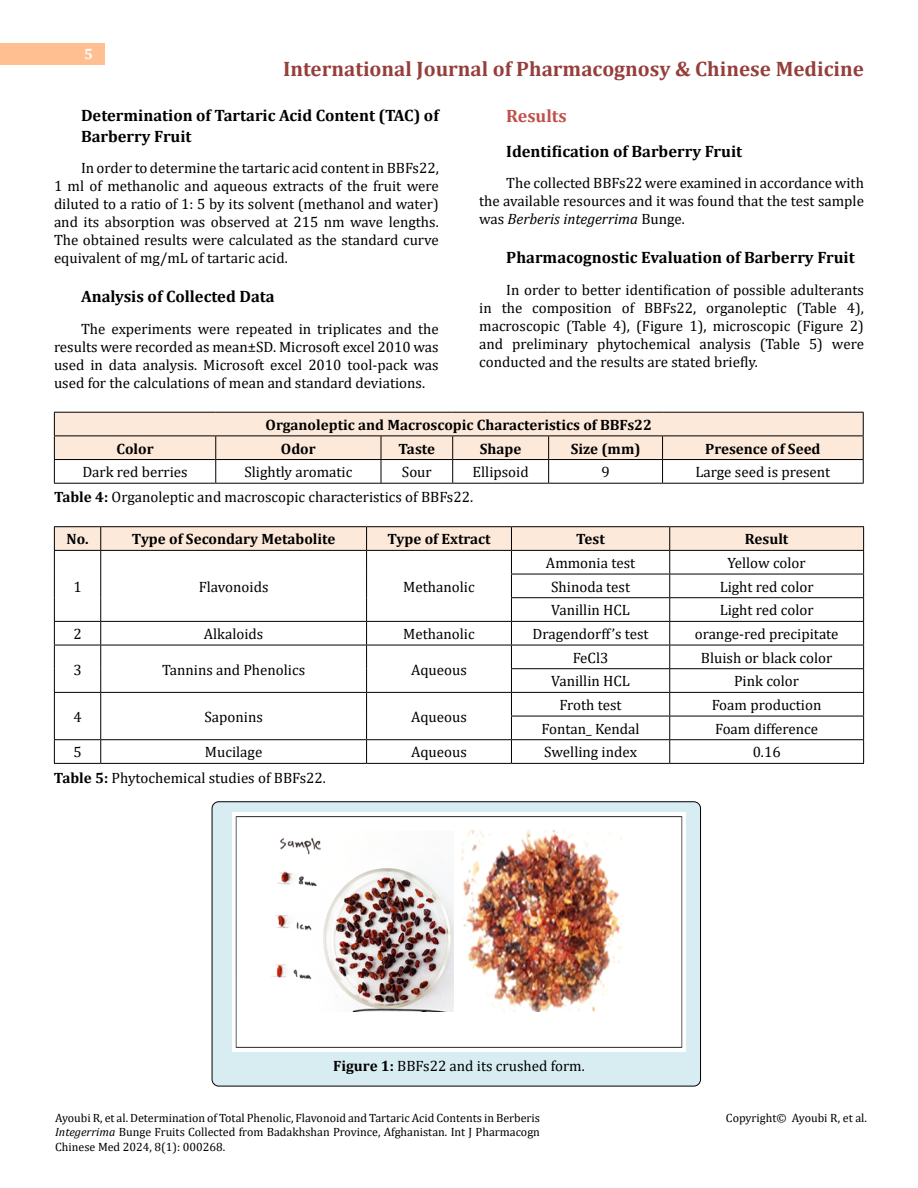
<style>
.page{position:relative;width:918px;height:1188px;background:#fff}
.page>*{position:absolute;margin:0;border:0;box-sizing:border-box;transform-origin:0 0}
.t1{font:700 21px "Cambria";color:#953f3c}
.t2{font:700 18px "Cambria";color:#c0504d}
.t3{font:700 16.5px/21px "Cambria";color:#000}
.t4{font:15px/18px "Cambria";color:#000;text-align:justify}
.t5{font:700 15px "Cambria";color:#000}
.t6{font:700 15px "Cambria";color:#fff}
.t7{font:12px/14.4px "Cambria";color:#000;text-align:justify}
.s1{font-style:italic}
.s2{font-weight:700}
</style>
<div class="page">
<div style="left:0;top:43px;width:105px;height:21px;background:#ffbf91"></div>
<div style="left:212px;top:802px;width:489px;height:284px;background:#d8edf2;border-radius:7px"></div>
<div style="left:212px;top:801px;width:489px;height:285px;border:1px solid #000;border-radius:7px"></div>
<svg style="left:54px;top:412px;width:810px;height:71px"></svg>
<hr style="left:54px;top:483px;width:162px;height:1px;background:#000">
<hr style="left:216px;top:483px;width:165px;height:1px;background:#000">
<hr style="left:381px;top:483px;width:72px;height:1px;background:#000">
<hr style="left:453px;top:483px;width:96px;height:1px;background:#000">
<hr style="left:549px;top:483px;width:114px;height:1px;background:#000">
<hr style="left:663px;top:483px;width:201px;height:1px;background:#000">
<hr style="left:54px;top:526px;width:47px;height:1px;background:#000">
<hr style="left:101px;top:526px;width:266px;height:1px;background:#000">
<hr style="left:367px;top:526px;width:144px;height:1px;background:#000">
<hr style="left:511px;top:526px;width:159px;height:1px;background:#000">
<hr style="left:670px;top:526px;width:194px;height:1px;background:#000">
<svg style="left:54px;top:527px;width:810px;height:236px"></svg>
<hr style="left:54px;top:763px;width:47px;height:1px;background:#000">
<hr style="left:101px;top:763px;width:266px;height:1px;background:#000">
<hr style="left:367px;top:763px;width:144px;height:1px;background:#000">
<hr style="left:511px;top:763px;width:159px;height:1px;background:#000">
<hr style="left:670px;top:763px;width:194px;height:1px;background:#000">
<img style="left:232px;top:813px;width:454px;height:238px">
<p class="t6" style="left:84px;top:44px;width:10px">5</p>
<h1 class="t1" style="left:283px;top:54px;width:582px">International Journal of Pharmacognosy &amp; Chinese Medicine</h1>
<p class="t3" style="left:81px;top:104px;width:359px">Determination of Tartaric Acid Content (TAC) of<br>Barberry Fruit</p>
<p class="t4" style="left:54px;top:159px;width:386px;text-indent:27px">In order to determine the tartaric acid content in BBFs22, 1 ml of methanolic and aqueous extracts of the fruit were diluted to a ratio of 1: 5 by its solvent (methanol and water) and its absorption was observed at 215 nm wave lengths.<br>The obtained results were calculated as the standard curve equivalent of mg/mL of tartaric acid.</p>
<p class="t3" style="left:81px;top:286px;width:195px">Analysis of Collected Data</p>
<p class="t4" style="left:54px;top:320px;width:386px;text-indent:27px">The experiments were repeated in triplicates and the results were recorded as mean±SD. Microsoft excel 2010 was used in data analysis. Microsoft excel 2010 tool-pack was used for the calculations of mean and standard deviations.</p>
<p class="t2" style="left:506px;top:103px;width:62px">Results</p>
<p class="t3" style="left:506px;top:140px;width:237px">Identification of Barberry Fruit</p>
<p class="t4" style="left:479px;top:174px;width:386px;text-indent:27px">The collected BBFs22 were examined in accordance with the available resources and it was found that the test sample was <span class="s1">Berberis integerrima</span> Bunge.</p>
<p class="t3" style="left:506px;top:246px;width:350px">Pharmacognostic Evaluation of Barberry Fruit</p>
<p class="t4" style="left:479px;top:280px;width:386px;text-indent:27px">In order to better identification of possible adulterants in the composition of BBFs22, organoleptic (Table 4), macroscopic (Table 4), (Figure 1), microscopic (Figure 2) and preliminary phytochemical analysis (Table 5) were conducted and the results are stated briefly.</p>
<p class="t5" style="left:266px;top:414px;width:388px">Organoleptic and Macroscopic Characteristics of BBFs22</p>
<p class="t5" style="left:117px;top:438px;width:39px">Color</p>
<p class="t5" style="left:281px;top:438px;width:36px">Odor</p>
<p class="t5" style="left:399px;top:438px;width:38px">Taste</p>
<p class="t5" style="left:480px;top:438px;width:43px">Shape</p>
<p class="t5" style="left:571px;top:438px;width:71px">Size (mm)</p>
<p class="t5" style="left:705px;top:438px;width:117px">Presence of Seed</p>
<p class="t4" style="left:82px;top:463px;width:107px">Dark red berries</p>
<p class="t4" style="left:244px;top:463px;width:109px">Slightly aromatic</p>
<p class="t4" style="left:402px;top:463px;width:31px">Sour</p>
<p class="t4" style="left:473px;top:463px;width:58px">Ellipsoid</p>
<p class="t4" style="left:601px;top:463px;width:10px">9</p>
<p class="t4" style="left:695px;top:463px;width:136px">Large seed is present</p>
<p class="t4" style="left:54px;top:488px;width:421px"><span class="s2">Table 4:</span> Organoleptic and macroscopic characteristics of BBFs22.</p>
<p class="t5" style="left:67px;top:529px;width:24px">No.</p>
<p class="t5" style="left:132px;top:529px;width:205px">Type of Secondary Metabolite</p>
<p class="t5" style="left:387px;top:529px;width:105px">Type of Extract</p>
<p class="t5" style="left:576px;top:529px;width:30px">Test</p>
<p class="t5" style="left:745px;top:529px;width:45px">Result</p>
<p class="t4" style="left:73px;top:578px;width:10px">1</p>
<p class="t4" style="left:199px;top:578px;width:71px">Flavonoids</p>
<p class="t4" style="left:403px;top:578px;width:73px">Methanolic</p>
<p class="t4" style="left:546px;top:554px;width:91px">Ammonia test</p>
<p class="t4" style="left:728px;top:554px;width:80px">Yellow color</p>
<p class="t4" style="left:551px;top:578px;width:80px">Shinoda test</p>
<p class="t4" style="left:720px;top:578px;width:95px">Light red color</p>
<p class="t4" style="left:551px;top:601px;width:80px">Vanillin HCL</p>
<p class="t4" style="left:720px;top:601px;width:95px">Light red color</p>
<p class="t4" style="left:73px;top:625px;width:10px">2</p>
<p class="t4" style="left:204px;top:625px;width:61px">Alkaloids</p>
<p class="t4" style="left:403px;top:625px;width:73px">Methanolic</p>
<p class="t4" style="left:533px;top:625px;width:117px">Dragendorff’s test</p>
<p class="t4" style="left:695px;top:625px;width:145px">orange-red precipitate</p>
<p class="t4" style="left:73px;top:660px;width:10px">3</p>
<p class="t4" style="left:162px;top:660px;width:145px">Tannins and Phenolics</p>
<p class="t4" style="left:411px;top:660px;width:57px">Aqueous</p>
<p class="t4" style="left:573px;top:649px;width:37px">FeCl3</p>
<p class="t4" style="left:701px;top:649px;width:133px">Bluish or black color</p>
<p class="t4" style="left:551px;top:672px;width:80px">Vanillin HCL</p>
<p class="t4" style="left:734px;top:672px;width:67px">Pink color</p>
<p class="t4" style="left:73px;top:708px;width:10px">4</p>
<p class="t4" style="left:204px;top:708px;width:60px">Saponins</p>
<p class="t4" style="left:411px;top:708px;width:57px">Aqueous</p>
<p class="t4" style="left:560px;top:696px;width:64px">Froth test</p>
<p class="t4" style="left:712px;top:696px;width:111px">Foam production</p>
<p class="t4" style="left:542px;top:720px;width:99px">Fontan_ Kendal</p>
<p class="t4" style="left:715px;top:720px;width:104px">Foam difference</p>
<p class="t4" style="left:73px;top:743px;width:10px">5</p>
<p class="t4" style="left:205px;top:743px;width:59px">Mucilage</p>
<p class="t4" style="left:411px;top:743px;width:57px">Aqueous</p>
<p class="t4" style="left:544px;top:743px;width:94px">Swelling index</p>
<p class="t4" style="left:753px;top:743px;width:30px">0.16</p>
<p class="t4" style="left:54px;top:768px;width:273px"><span class="s2">Table 5:</span> Phytochemical studies of BBFs22.</p>
<p class="t4" style="left:333px;top:1056px;width:253px"><span class="s2">Figure 1:</span> BBFs22 and its crushed form.</p>
<p class="t7" style="left:55px;top:1111px;width:486px">Ayoubi R, et al. Determination of Total Phenolic, Flavonoid and Tartaric Acid Contents in Berberis <span class="s1">Integerrima</span> Bunge Fruits Collected from Badakhshan Province, Afghanistan. Int J Pharmacogn Chinese Med 2024, 8(1): 000268.</p>
<p class="t7" style="left:726px;top:1111px;width:142px">Copyright© Ayoubi R, et al.</p>
</div>
